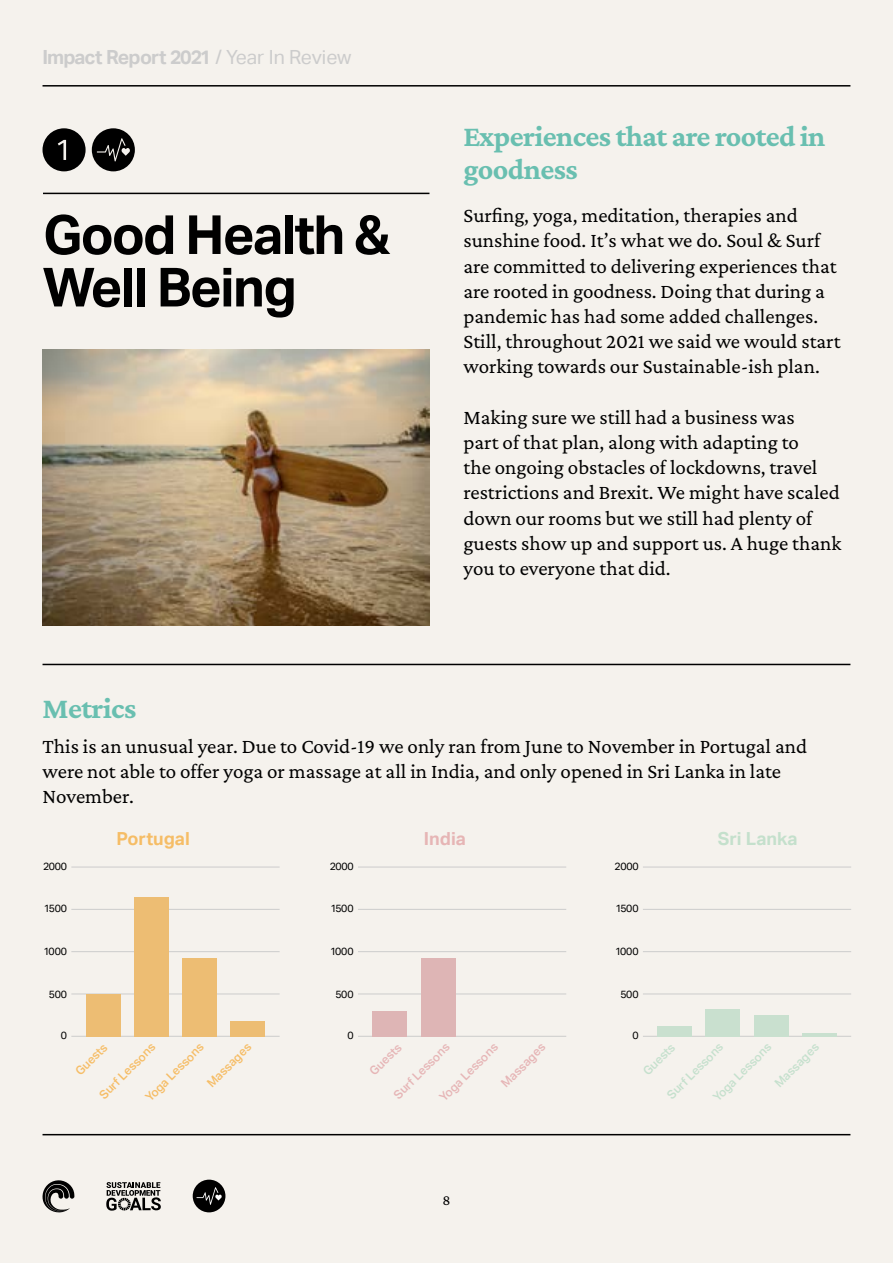
<style>
.page{position:relative;width:893px;height:1263px;background:#f5f2ed}
.page>*{position:absolute;margin:0;border:0;box-sizing:border-box;transform-origin:0 0}
.t1{font:700 54px/52.5px "Aktiv Grotesk";letter-spacing:-.03em;color:#000}
.t2{font:700 30px/33px "Crimson Pro";letter-spacing:-.02em;color:#69bfb0}
.t3{font:21px/25.2px "Crimson Pro";color:#000}
.t4{font:700 19.5px "Aktiv Grotesk";letter-spacing:-.05em;color:#ccc}
.t5{font:700 18px "Aktiv Grotesk";color:#f5bd66}
.t6{font:700 18px "Aktiv Grotesk";color:#c4e0cc}
.t7{font:700 18px "Aktiv Grotesk";color:#e6b5b5}
.t8{font:15px "Crimson Pro";color:#000}
.t9{font:500 12px "Aktiv Grotesk";color:#f5bd66}
.t10{font:500 12px "Aktiv Grotesk";color:#e6b5b6}
.t11{font:500 12px "Aktiv Grotesk";color:#c5e0cd}
.t12{font:10.5px "Aktiv Grotesk";letter-spacing:-.02em;color:#000}
.s1{font-weight:400}
</style>
<div class="page">
<hr style="left:43px;top:85px;width:807px;height:2px;background:#000">
<hr style="left:43px;top:1134px;width:807px;height:1px;background:#000">
<svg style="left:106px;top:1182px;width:55px;height:29px"></svg>
<svg style="left:42px;top:1180px;width:32px;height:33px"></svg>
<div style="left:193px;top:1179px;width:32px;height:33px;background:#000;border-radius:50%"></div>
<svg style="left:196px;top:1187px;width:26px;height:18px"></svg>
<hr style="left:43px;top:664px;width:807px;height:1px;background:#000">
<hr style="left:72px;top:1036px;width:207px;height:1px;background:#ccc">
<hr style="left:72px;top:993px;width:207px;height:1px;background:#ccc">
<hr style="left:72px;top:951px;width:207px;height:1px;background:#ccc">
<hr style="left:72px;top:909px;width:207px;height:1px;background:#ccc">
<hr style="left:72px;top:866px;width:207px;height:1px;background:#ccc">
<div style="left:86px;top:994px;width:34px;height:43px;background:#edbd73"></div>
<div style="left:134px;top:897px;width:34px;height:140px;background:#edbd73"></div>
<div style="left:183px;top:958px;width:34px;height:79px;background:#edbd73"></div>
<div style="left:231px;top:1021px;width:34px;height:16px;background:#edbd73"></div>
<hr style="left:358px;top:1036px;width:208px;height:1px;background:#ccc">
<hr style="left:358px;top:993px;width:208px;height:1px;background:#ccc">
<hr style="left:358px;top:951px;width:208px;height:1px;background:#ccc">
<hr style="left:358px;top:909px;width:208px;height:1px;background:#ccc">
<hr style="left:358px;top:866px;width:208px;height:1px;background:#ccc">
<hr style="left:643px;top:1036px;width:208px;height:1px;background:#ccc">
<hr style="left:643px;top:993px;width:208px;height:1px;background:#ccc">
<hr style="left:643px;top:951px;width:208px;height:1px;background:#ccc">
<hr style="left:643px;top:909px;width:208px;height:1px;background:#ccc">
<hr style="left:643px;top:866px;width:208px;height:1px;background:#ccc">
<div style="left:92px;top:128px;width:43px;height:43px;background:#000;border-radius:50%"></div>
<svg style="left:97px;top:138px;width:33px;height:23px"></svg>
<hr style="left:43px;top:193px;width:386px;height:1px;background:#000">
<div style="left:43px;top:128px;width:43px;height:43px;background:#000;border-radius:50%"></div>
<svg style="left:58px;top:140px;width:8px;height:20px"></svg>
<img style="left:43px;top:350px;width:387px;height:275px">
<div style="left:373px;top:1011px;width:34px;height:26px;background:#deb5b5"></div>
<div style="left:421px;top:958px;width:34px;height:79px;background:#deb5b5"></div>
<div style="left:658px;top:1026px;width:34px;height:11px;background:#c9e0cf"></div>
<div style="left:706px;top:1010px;width:34px;height:27px;background:#c9e0cf"></div>
<div style="left:754px;top:1015px;width:34px;height:22px;background:#c9e0cf"></div>
<hr style="left:802px;top:1034px;width:34px;height:3px;background:#c9e0cf">
<p class="t4" style="left:43px;top:46px;width:311px">Impact Report 2021 <span class="s1">/ Year In Review</span></p>
<h1 class="t1" style="left:43px;top:209px;width:349px">Good Health &amp;<br>Well Being</h1>
<h2 class="t2" style="left:43px;top:691px;width:95px">Metrics</h2>
<h2 class="t2" style="left:463px;top:119px;width:363px">Experiences that are rooted in goodness</h2>
<p class="t3" style="left:463px;top:202px;width:379px">Surfing, yoga, meditation, therapies and sunshine food. It’s what we do. Soul &amp; Surf are committed to delivering experiences that are rooted in goodness. Doing that during a pandemic has had some added challenges.<br>Still, throughout 2021 we said we would start working towards our Sustainable-ish plan.</p>
<p class="t3" style="left:463px;top:404px;width:380px">Making sure we still had a business was<br>part of that plan, along with adapting to<br>the ongoing obstacles of lockdowns, travel restrictions and Brexit. We might have scaled down our rooms but we still had plenty of guests show up and support us. A huge thank you to everyone that did.</p>
<p class="t3" style="left:43px;top:733px;width:766px">This is an unusual year. Due to Covid-19 we only ran from June to November in Portugal and were not able to offer yoga or massage at all in India, and only opened in Sri Lanka in late<br>November.</p>
<p class="t5" style="left:116px;top:828px;width:75px">Portugal</p>
<p class="t7" style="left:424px;top:828px;width:44px">India</p>
<p class="t6" style="left:718px;top:828px;width:81px">Sri Lanka</p>
<p class="t12" style="left:43px;top:860px;width:26px">2000</p>
<p class="t12" style="left:330px;top:860px;width:26px">2000</p>
<p class="t12" style="left:615px;top:860px;width:26px">2000</p>
<p class="t12" style="left:44px;top:903px;width:25px">1500</p>
<p class="t12" style="left:331px;top:903px;width:25px">1500</p>
<p class="t12" style="left:615px;top:903px;width:25px">1500</p>
<p class="t12" style="left:44px;top:945px;width:25px">1000</p>
<p class="t12" style="left:330px;top:945px;width:25px">1000</p>
<p class="t12" style="left:615px;top:945px;width:25px">1000</p>
<p class="t12" style="left:49px;top:988px;width:20px">500</p>
<p class="t12" style="left:335px;top:988px;width:20px">500</p>
<p class="t12" style="left:620px;top:988px;width:20px">500</p>
<p class="t12" style="left:61px;top:1029px;width:8px">0</p>
<p class="t12" style="left:348px;top:1029px;width:8px">0</p>
<p class="t12" style="left:632px;top:1029px;width:8px">0</p>
<p class="t9" style="left:143px;top:1094px;width:78px;rotate:-45deg">Yoga Lessons</p>
<p class="t9" style="left:204px;top:1080px;width:58px;rotate:-45deg">Massages</p>
<p class="t10" style="left:367px;top:1068px;width:41px;rotate:-45deg">Guests</p>
<p class="t10" style="left:437px;top:1094px;width:78px;rotate:-45deg">Yoga Lessons</p>
<p class="t10" style="left:498px;top:1080px;width:58px;rotate:-45deg">Massages</p>
<p class="t11" style="left:640px;top:1068px;width:41px;rotate:-45deg">Guests</p>
<p class="t11" style="left:710px;top:1094px;width:78px;rotate:-45deg">Yoga Lessons</p>
<p class="t11" style="left:772px;top:1080px;width:58px;rotate:-45deg">Massages</p>
<p class="t9" style="left:97px;top:1092px;width:75px;rotate:-45deg">Surf Lessons</p>
<p class="t10" style="left:391px;top:1092px;width:75px;rotate:-45deg">Surf Lessons</p>
<p class="t11" style="left:664px;top:1092px;width:75px;rotate:-45deg">Surf Lessons</p>
<p class="t9" style="left:73px;top:1068px;width:41px;rotate:-45deg">Guests</p>
<p class="t8" style="left:442px;top:1191px;width:10px">8</p>
</div>
